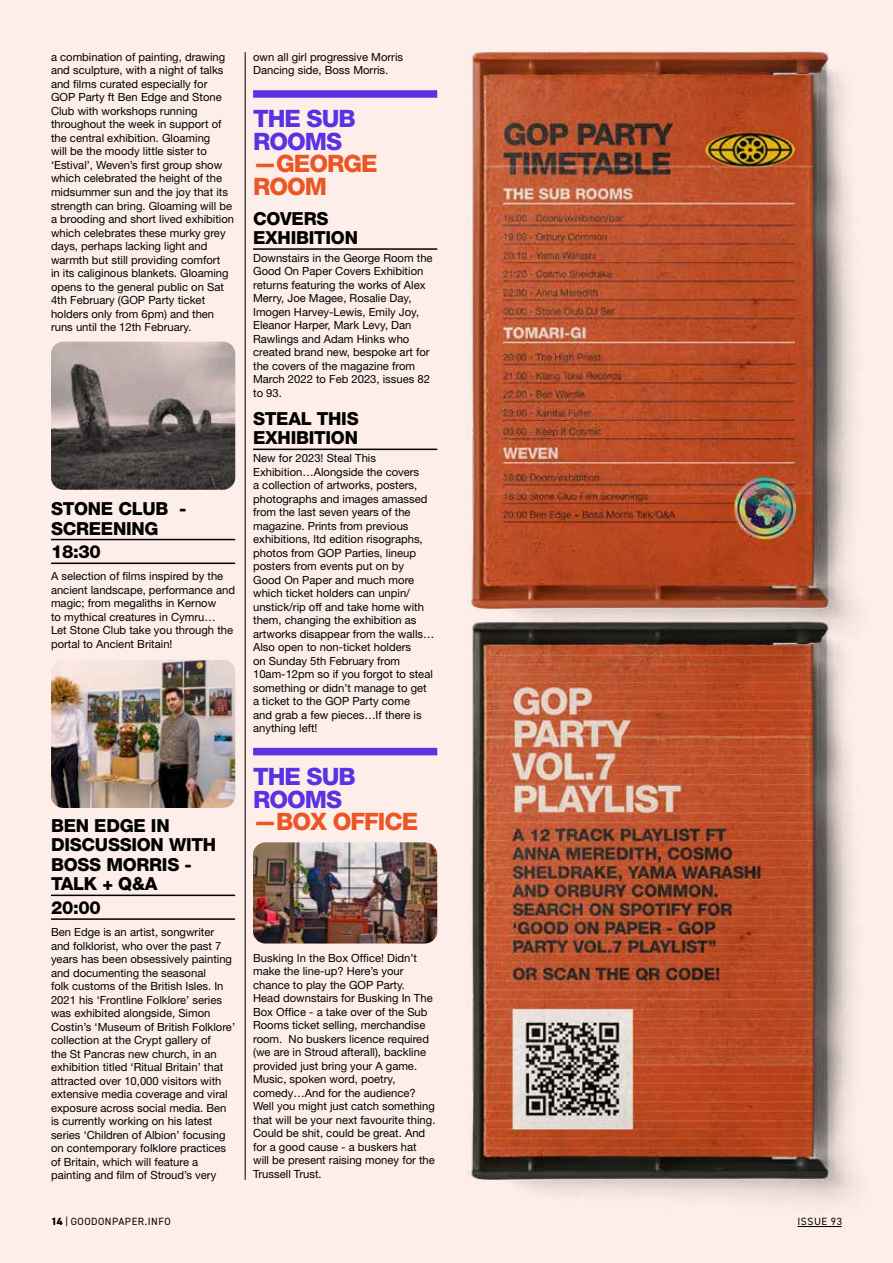
<style>
.page{position:relative;width:893px;height:1263px;background:#fdeee9}
.page>*{position:absolute;margin:0;border:0;box-sizing:border-box;transform-origin:0 0}
.t1{font:800 24px/22.5px "Helvetica Neue CE";letter-spacing:-.04em;color:#5932e3}
.t2{font:800 24px/22.5px "Helvetica Neue CE";letter-spacing:-.04em;color:#ea5625}
.t3{font:800 18px/19.5px "Helvetica Neue CE";letter-spacing:-.015em;color:#000}
.t4{font:11.25px/13.5px "Helvetica Neue";color:#000}
.t5{font:10.5px "DIN2014";letter-spacing:.05em;color:#000}
.s1{font-weight:800}
</style>
<div class="page">
<hr style="left:797px;top:1226px;width:45px;height:1px;background:#000">
<img style="left:51px;top:342px;width:184px;height:148px">
<img style="left:253px;top:842px;width:184px;height:101px">
<img style="left:51px;top:660px;width:184px;height:148px">
<img style="left:468px;top:51px;width:384px;height:555px">
<img style="left:468px;top:606px;width:387px;height:596px">
<hr style="left:51px;top:539px;width:184px;height:1px;background:#000">
<hr style="left:51px;top:562px;width:184px;height:2px;background:#000">
<hr style="left:51px;top:894px;width:184px;height:2px;background:#000">
<hr style="left:51px;top:918px;width:184px;height:2px;background:#000">
<div style="left:253px;top:90px;width:184px;height:8px;background:#5932e3"></div>
<hr style="left:253px;top:248px;width:184px;height:2px;background:#000">
<hr style="left:253px;top:449px;width:184px;height:1px;background:#000">
<div style="left:253px;top:748px;width:184px;height:7px;background:#5932e3"></div>
<hr style="left:245px;top:52px;width:1px;height:1128px;background:#000">
<p class="t4" style="left:51px;top:50px;width:185px">a combination of painting, drawing and sculpture, with a night of talks and films curated especially for GOP Party ft Ben Edge and Stone Club with workshops running throughout the week in support of the central exhibition. Gloaming<br>will be the moody little sister to ‘Estival’, Weven’s first group show which celebrated the height of the midsummer sun and the joy that its strength can bring. Gloaming will be a brooding and short lived exhibition which celebrates these murky grey days, perhaps lacking light and warmth but still providing comfort<br>in its caliginous blankets. Gloaming opens to the general public on Sat 4th February (GOP Party ticket holders only from 6pm) and then runs until the 12th February.</p>
<h2 class="t3" style="left:51px;top:499px;width:137px">STONE CLUB -<br>SCREENING</h2>
<h2 class="t3" style="left:51px;top:542px;width:51px">18:30</h2>
<p class="t4" style="left:51px;top:569px;width:186px">A selection of films inspired by the ancient landscape, performance and magic; from megaliths in Kernow<br>to mythical creatures in Cymru…<br>Let Stone Club take you through the portal to Ancient Britain!</p>
<h2 class="t3" style="left:51px;top:816px;width:167px">BEN EDGE IN<br>DISCUSSION WITH<br>BOSS MORRIS -<br>TALK + Q&amp;A</h2>
<h2 class="t3" style="left:51px;top:898px;width:51px">20:00</h2>
<p class="t4" style="left:51px;top:925px;width:186px">Ben Edge is an artist, songwriter and folklorist, who over the past 7 years has been obsessively painting and documenting the seasonal<br>folk customs of the British Isles. In 2021 his ‘Frontline Folklore’ series was exhibited alongside, Simon Costin’s ‘Museum of British Folklore’ collection at the Crypt gallery of<br>the St Pancras new church, in an exhibition titled ‘Ritual Britain’ that attracted over 10,000 visitors with extensive media coverage and viral exposure across social media. Ben is currently working on his latest series ‘Children of Albion’ focusing on contemporary folklore practices of Britain, which will feature a painting and film of Stroud’s very</p>
<p class="t4" style="left:253px;top:50px;width:151px">own all girl progressive Morris<br>Dancing side, Boss Morris.</p>
<h1 class="t1" style="left:253px;top:108px;width:104px">THE SUB<br>ROOMS</h1>
<h1 class="t2" style="left:253px;top:153px;width:126px">—GEORGE<br>ROOM</h1>
<h2 class="t3" style="left:253px;top:208px;width:106px">COVERS<br>EXHIBITION</h2>
<p class="t4" style="left:253px;top:251px;width:181px">Downstairs in the George Room the<br>Good On Paper Covers Exhibition returns featuring the works of Alex<br>Merry, Joe Magee, Rosalie Day,<br>Imogen Harvey-Lewis, Emily Joy,<br>Eleanor Harper, Mark Levy, Dan<br>Rawlings and Adam Hinks who created brand new, bespoke art for the covers of the magazine from<br>March 2022 to Feb 2023, issues 82 to 93.</p>
<h2 class="t3" style="left:253px;top:409px;width:107px">STEAL THIS<br>EXHIBITION</h2>
<p class="t4" style="left:253px;top:451px;width:183px">New for 2023! Steal This<br>Exhibition…Alongside the covers<br>a collection of artworks, posters, photographs and images amassed from the last seven years of the magazine. Prints from previous exhibitions, ltd edition risographs, photos from GOP Parties, lineup posters from events put on by<br>Good On Paper and much more which ticket holders can unpin/ unstick/rip off and take home with them, changing the exhibition as artworks disappear from the walls…<br>Also open to non-ticket holders<br>on Sunday 5th February from<br>10am-12pm so if you forgot to steal something or didn’t manage to get a ticket to the GOP Party come<br>and grab a few pieces…If there is anything left!</p>
<h1 class="t1" style="left:253px;top:765px;width:104px">THE SUB<br>ROOMS</h1>
<h1 class="t2" style="left:253px;top:810px;width:167px">—BOX OFFICE</h1>
<p class="t4" style="left:253px;top:951px;width:184px">Busking In the Box Office! Didn’t make the line-up? Here’s your chance to play the GOP Party.<br>Head downstairs for Busking In The<br>Box Office - a take over of the Sub<br>Rooms ticket selling, merchandise room. No buskers licence required (we are in Stroud afterall), backline provided just bring your A game.<br>Music, spoken word, poetry, comedy…And for the audience?<br>Well you might just catch something that will be your next favourite thing.<br>Could be shit, could be great. And for a good cause - a buskers hat will be present raising money for the<br>Trussell Trust.</p>
<p class="t5" style="left:51px;top:1215px;width:121px"><span class="s1">14</span> | GOODONPAPER.INFO</p>
<p class="t5" style="left:797px;top:1215px;width:46px">ISSUE 93</p>
</div>
